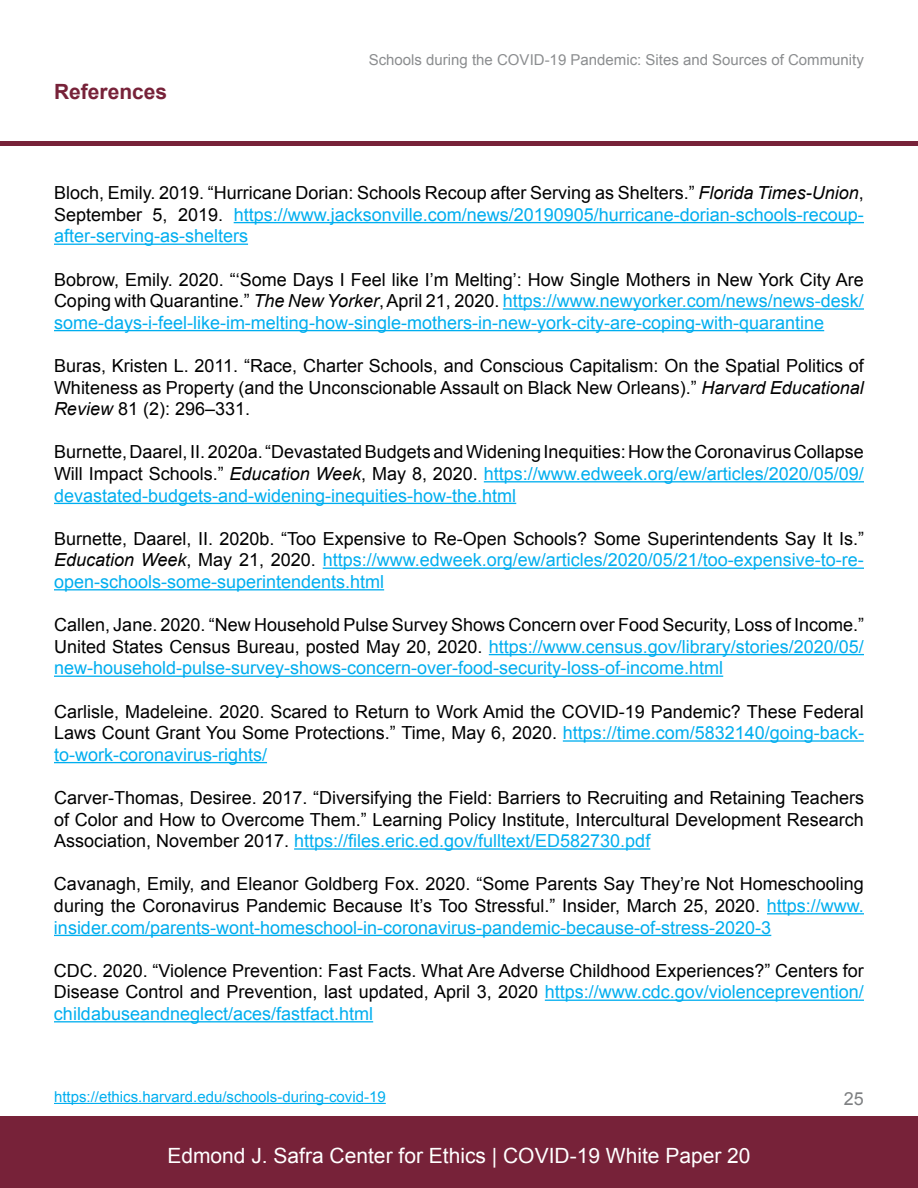
<style>
.page{position:relative;width:918px;height:1188px;background:#fff}
.page>*{position:absolute;margin:0;border:0;box-sizing:border-box;transform-origin:0 0}
.t1{font:21px "Arial";color:#fff}
.t2{font:700 21px "Arial";color:#772239}
.t3{font:18px/21.6px "Arial";color:#000;text-align:justify}
.t4{font:18px/21.6px "Arial";color:#00aeef;text-align:justify}
.t5{font:18px "Arial";color:#7e8082}
.t6{font:15px "Arial";color:#8b8d8f}
.t7{font:15px "Arial";color:#00aeef}
.s1{color:#000}
.s2{font-style:italic;color:#000}
.s3{font-style:italic}
.s4{color:#00aeef}
</style>
<div class="page">
<hr style="left:234px;top:222px;width:630px;height:1px;background:#00aeef">
<hr style="left:54px;top:244px;width:194px;height:1px;background:#00aeef">
<hr style="left:503px;top:308px;width:361px;height:2px;background:#00aeef">
<hr style="left:54px;top:330px;width:770px;height:1px;background:#00aeef">
<hr style="left:484px;top:481px;width:380px;height:1px;background:#00aeef">
<hr style="left:54px;top:503px;width:462px;height:1px;background:#00aeef">
<hr style="left:323px;top:568px;width:541px;height:1px;background:#00aeef">
<hr style="left:54px;top:589px;width:330px;height:1px;background:#00aeef">
<hr style="left:489px;top:654px;width:375px;height:1px;background:#00aeef">
<hr style="left:54px;top:676px;width:669px;height:1px;background:#00aeef">
<hr style="left:563px;top:740px;width:301px;height:2px;background:#00aeef">
<hr style="left:54px;top:762px;width:213px;height:1px;background:#00aeef">
<hr style="left:294px;top:848px;width:356px;height:2px;background:#00aeef">
<hr style="left:767px;top:913px;width:97px;height:1px;background:#00aeef">
<hr style="left:54px;top:935px;width:717px;height:1px;background:#00aeef">
<hr style="left:545px;top:1000px;width:319px;height:1px;background:#00aeef">
<hr style="left:54px;top:1021px;width:319px;height:1px;background:#00aeef">
<div style="left:0;top:1116px;width:918px;height:72px;background:#772239"></div>
<div style="left:0;top:141px;width:918px;height:5px;background:#772239"></div>
<hr style="left:54px;top:1103px;width:332px;height:1px;background:#00aeef">
<p class="t2" style="left:54px;top:78px;width:115px">References</p>
<p class="t6" style="left:369px;top:50px;width:497px">Schools during the COVID-19 Pandemic: Sites and Sources of Community</p>
<p class="t4" style="left:54px;top:182px;width:811px"><span class="s1">Bloch, Emily. 2019. “Hurricane Dorian: Schools Recoup after Serving as Shelters.”</span> <span class="s2">Florida Times-Union</span><span class="s1">, September 5, 2019.</span> https://www.jacksonville.com/news/20190905/hurricane-dorian-schools-recoup&shy;after-serving-as-shelters</p>
<p class="t4" style="left:54px;top:269px;width:811px"><span class="s1">Bobrow, Emily. 2020. “‘Some Days I Feel like I’m Melting’: How Single Mothers in New York City Are Coping with Quarantine.”</span> <span class="s2">The New Yorker</span><span class="s1">, April 21, 2020.</span> https://www.newyorker.com/news/news-desk/ some-days-i-feel-like-im-melting-how-single-mothers-in-new-york-city-are-coping-with-quarantine</p>
<p class="t3" style="left:54px;top:355px;width:811px">Buras, Kristen L. 2011. “Race, Charter Schools, and Conscious Capitalism: On the Spatial Politics of Whiteness as Property (and the Unconscionable Assault on Black New Orleans).” <span class="s3">Harvard Educational Review</span> 81 (2): 296–331.</p>
<p class="t3" style="left:54px;top:441px;width:811px">Burnette, Daarel, II. 2020a. “Devastated Budgets and Widening Inequities: How the Coronavirus Collapse Will Impact Schools.” <span class="s3">Education Week</span>, May 8, 2020. <span class="s4">https://www.edweek.org/ew/articles/2020/05/09/ devastated-budgets-and-widening-inequities-how-the.html</span></p>
<p class="t4" style="left:54px;top:528px;width:811px"><span class="s1">Burnette, Daarel, II. 2020b. “Too Expensive to Re-Open Schools? Some Superintendents Say It Is.” </span><span class="s2">Education Week</span><span class="s1">, May 21, 2020.</span> https://www.edweek.org/ew/articles/2020/05/21/too-expensive-to-re&shy;open-schools-some-superintendents.html</p>
<p class="t3" style="left:54px;top:614px;width:812px">Callen, Jane. 2020. “New Household Pulse Survey Shows Concern over Food Security, Loss of Income.” United States Census Bureau, posted May 20, 2020. <span class="s4">https://www.census.gov/library/stories/2020/05/ new-household-pulse-survey-shows-concern-over-food-security-loss-of-income.html</span></p>
<p class="t3" style="left:54px;top:701px;width:811px">Carlisle, Madeleine. 2020. Scared to Return to Work Amid the COVID-19 Pandemic? These Federal Laws Count Grant You Some Protections.” Time, May 6, 2020. <span class="s4">https://time.com/5832140/going-back&shy;to-work-coronavirus-rights/</span></p>
<p class="t3" style="left:54px;top:787px;width:811px">Carver-Thomas, Desiree. 2017. “Diversifying the Field: Barriers to Recruiting and Retaining Teachers of Color and How to Overcome Them.” Learning Policy Institute, Intercultural Development Research Association, November 2017. <span class="s4">https://files.eric.ed.gov/fulltext/ED582730.pdf</span></p>
<p class="t3" style="left:54px;top:873px;width:812px">Cavanagh, Emily, and Eleanor Goldberg Fox. 2020. “Some Parents Say They’re Not Homeschooling during the Coronavirus Pandemic Because It’s Too Stressful.” Insider, March 25, 2020. <span class="s4">https://www. insider.com/parents-wont-homeschool-in-coronavirus-pandemic-because-of-stress-2020-3</span></p>
<p class="t3" style="left:54px;top:960px;width:811px">CDC. 2020. “Violence Prevention: Fast Facts. What Are Adverse Childhood Experiences?” Centers for Disease Control and Prevention, last updated, April 3, 2020 <span class="s4">https://www.cdc.gov/violenceprevention/ childabuseandneglect/aces/fastfact.html</span></p>
<p class="t7" style="left:54px;top:1087px;width:333px">https://ethics.harvard.edu/schools-during-covid-19</p>
<p class="t1" style="left:167px;top:1142px;width:585px">Edmond J. Safra Center for Ethics | COVID-19 White Paper 20</p>
<p class="t5" style="left:844px;top:1086px;width:22px">25</p>
</div>
